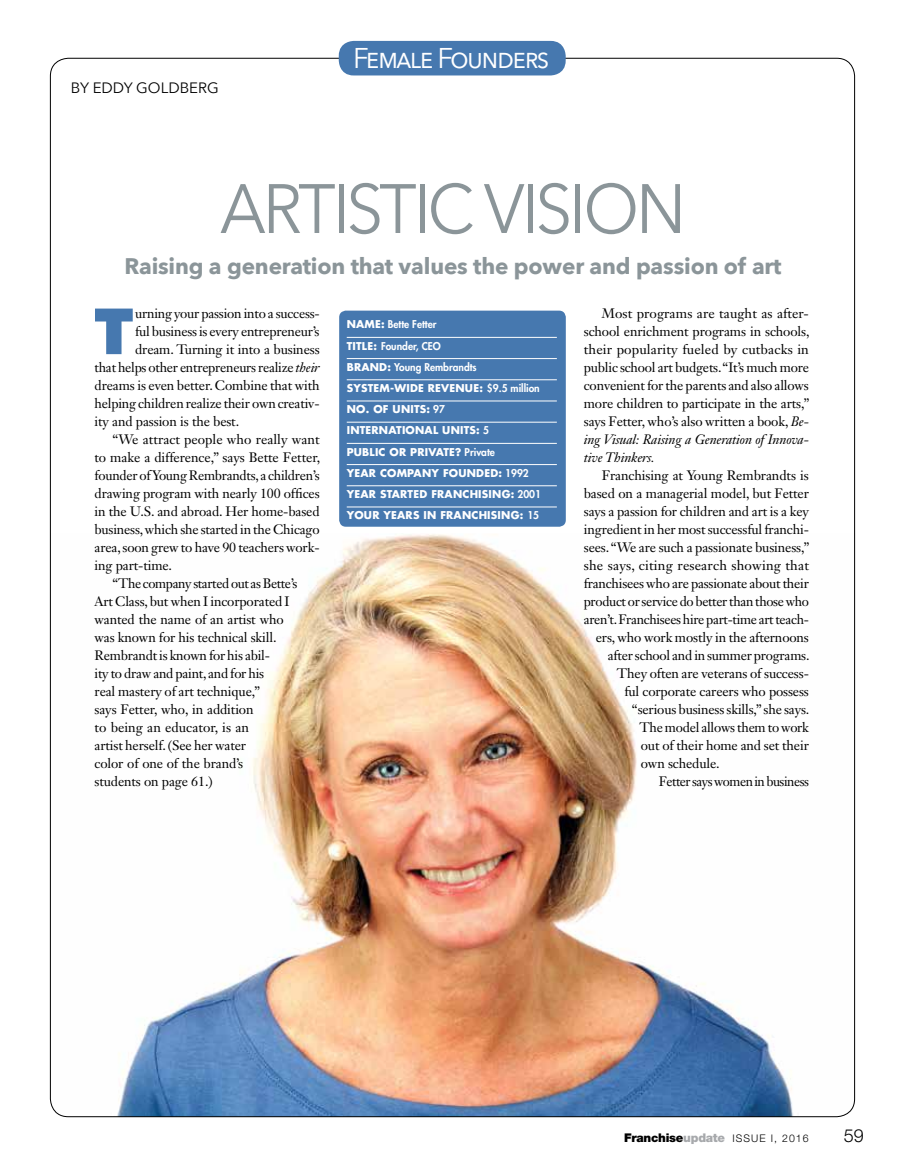
<style>
.page{position:relative;width:905px;height:1175px;background:#fff}
.page>*{position:absolute;margin:0;border:0;box-sizing:border-box;transform-origin:0 0}
.t1{font:69px "Avenir Next";letter-spacing:-.045em;color:#8b9599;scale:.95 1}
.t2{font:800 64.35px "Avenir Next";color:#4678af}
.t3{font:28.5px "Avenir Next";letter-spacing:-.06em;color:#fff}
.t4{font:700 22.5px "Avenir Next";letter-spacing:-.005em;color:#8b9599}
.t5{font:300 18px "Helvetica Neue LT Std";color:#000}
.t6{font:15px "Avenir Next";color:#000}
.t7{font:13.5px/18px "Janson Text LT Std";letter-spacing:-.01em;color:#000;text-align:justify}
.t8{font:13.5px "Janson Text LT Std";letter-spacing:.01em;color:#000}
.t9{font:13.5px "Janson Text LT Std";letter-spacing:-.035em;color:#000}
.t10{font:700 10.5px/21.1px "Futura Std";letter-spacing:.02em;color:#fff}
.t11{font:300 10.5px "Helvetica Neue LT Std";letter-spacing:.1em;color:#000}
.s1{font-style:italic}
.s2{font-weight:800}
.s3{font-weight:900;font-size:12px}
.s4{font-weight:900;font-size:12px;color:#a7a9ac}
</style>
<div class="page">
<img style="left:51px;top:533px;width:804px;height:583px">
<div style="left:339px;top:41px;width:226px;height:34px;background:#4678af;border-radius:15px"></div>
<div style="left:339px;top:310px;width:227px;height:216px;background:#4678af;border-radius:7px"></div>
<hr style="left:347px;top:337px;width:210px;height:1px;background:#fff">
<hr style="left:347px;top:358px;width:210px;height:1px;background:#fff">
<hr style="left:347px;top:379px;width:210px;height:1px;background:#fff">
<hr style="left:347px;top:400px;width:210px;height:1px;background:#fff">
<hr style="left:347px;top:422px;width:210px;height:1px;background:#fff">
<hr style="left:347px;top:443px;width:210px;height:1px;background:#fff">
<hr style="left:347px;top:464px;width:210px;height:1px;background:#fff">
<hr style="left:347px;top:485px;width:210px;height:1px;background:#fff">
<hr style="left:347px;top:506px;width:210px;height:1px;background:#fff">
<p class="t6" style="left:71px;top:75px;width:149px">BY EDDY GOLDBERG</p>
<h3 class="t3" style="left:353px;top:34px;width:198px">Female Founders</h3>
<h1 class="t1" style="left:220px;top:151px;width:492px">ARTISTIC VISION</h1>
<h3 class="t4" style="left:125px;top:246px;width:658px">Raising a generation that values the power and passion of art</h3>
<h2 class="t2" style="left:94px;top:292px;width:40px">T</h2>
<p class="t7" style="left:135px;top:304px;width:186px">urning your passion into a success-</p>
<p class="t7" style="left:135px;top:322px;width:186px">ful business is every entrepreneur’s</p>
<p class="t7" style="left:135px;top:340px;width:186px">dream. Turning it into a business</p>
<p class="t7" style="left:94px;top:358px;width:226px">that helps other entrepreneurs realize <span class="s1">their</span></p>
<p class="t7" style="left:94px;top:376px;width:227px">dreams is even better. Combine that with</p>
<p class="t7" style="left:94px;top:394px;width:227px">helping children realize their own creativ-</p>
<p class="t7" style="left:94px;top:412px;width:146px">ity and passion is the best.</p>
<p class="t7" style="left:112px;top:430px;width:209px">“We attract people who really want</p>
<p class="t7" style="left:94px;top:448px;width:227px">to make a difference,” says Bette Fetter,</p>
<p class="t7" style="left:94px;top:466px;width:226px">founder of Young Rembrandts, a children’s</p>
<p class="t7" style="left:94px;top:484px;width:227px">drawing program with nearly 100 offices</p>
<p class="t7" style="left:94px;top:502px;width:226px">in the U.S. and abroad. Her home-based</p>
<p class="t7" style="left:94px;top:520px;width:226px">business, which she started in the Chicago</p>
<p class="t7" style="left:94px;top:538px;width:227px">area, soon grew to have 90 teachers work-</p>
<p class="t7" style="left:94px;top:556px;width:79px">ing part-time.</p>
<p class="t7" style="left:112px;top:574px;width:186px">“The company started out as Bette’s</p>
<p class="t7" style="left:94px;top:592px;width:196px">Art Class, but when I incorporated I</p>
<p class="t7" style="left:94px;top:610px;width:191px">wanted the name of an artist who</p>
<p class="t7" style="left:94px;top:628px;width:183px">was known for his technical skill.</p>
<p class="t7" style="left:94px;top:646px;width:177px">Rembrandt is known for his abil-</p>
<p class="t7" style="left:94px;top:664px;width:171px">ity to draw and paint, and for his</p>
<p class="t7" style="left:94px;top:682px;width:167px">real mastery of art technique,”</p>
<p class="t7" style="left:94px;top:700px;width:161px">says Fetter, who, in addition</p>
<p class="t7" style="left:94px;top:718px;width:156px">to being an educator, is an</p>
<p class="t7" style="left:94px;top:736px;width:153px">artist herself. (See her water</p>
<p class="t7" style="left:94px;top:754px;width:150px">color of one of the brand’s</p>
<p class="t7" style="left:94px;top:772px;width:120px">students on page 61.)</p>
<p class="t10" style="left:347px;top:314px;width:196px">NAME: <span class="s2">Bette Fetter<br></span>TITLE: <span class="s2">Founder, CEO<br></span>BRAND: <span class="s2">Young Rembrandts<br></span>SYSTEM-WIDE REVENUE: <span class="s2">$9.5 million<br></span>NO. OF UNITS: <span class="s2">97<br></span>INTERNATIONAL UNITS: <span class="s2">5<br></span>PUBLIC OR PRIVATE? <span class="s2">Private<br></span>YEAR COMPANY FOUNDED: <span class="s2">1992<br></span>YEAR STARTED FRANCHISING: <span class="s2">2001<br></span>YOUR YEARS IN FRANCHISING: <span class="s2">15</span></p>
<p class="t7" style="left:584px;top:304px;width:227px;text-indent:18px">Most programs are taught as after&shy;school enrichment programs in schools, their popularity fueled by cutbacks in public school art budgets. “It’s much more convenient for the parents and also allows more children to participate in the arts,” says Fetter, who’s also written a book, <span class="s1">Be&shy;ing Visual: Raising a Generation of Innova&shy;tive Thinkers.</span></p>
<p class="t7" style="left:602px;top:466px;width:208px">Franchising at Young Rembrandts is</p>
<p class="t7" style="left:584px;top:484px;width:227px">based on a managerial model, but Fetter</p>
<p class="t7" style="left:584px;top:502px;width:227px">says a passion for children and art is a key</p>
<p class="t7" style="left:584px;top:520px;width:227px">ingredient in her most successful franchi-</p>
<p class="t7" style="left:584px;top:538px;width:227px">sees. “We are such a passionate business,”</p>
<p class="t8" style="left:584px;top:557px;width:227px">she says, citing research showing that</p>
<p class="t7" style="left:584px;top:574px;width:227px">franchisees who are passionate about their</p>
<p class="t7" style="left:584px;top:592px;width:227px">product or service do better than those who</p>
<p class="t7" style="left:584px;top:610px;width:226px">aren’t. Franchisees hire part-time art teach-</p>
<p class="t7" style="left:596px;top:628px;width:215px">ers, who work mostly in the afternoons</p>
<p class="t7" style="left:608px;top:646px;width:203px">after school and in summer programs.</p>
<p class="t7" style="left:616px;top:664px;width:194px">They often are veterans of success-</p>
<p class="t7" style="left:624px;top:682px;width:186px">ful corporate careers who possess</p>
<p class="t7" style="left:632px;top:700px;width:179px">“serious business skills,” she says.</p>
<p class="t7" style="left:639px;top:718px;width:171px">The model allows them to work</p>
<p class="t7" style="left:640px;top:736px;width:170px">out of their home and set their</p>
<p class="t7" style="left:640px;top:754px;width:80px">own schedule.</p>
<p class="t9" style="left:658px;top:773px;width:152px">Fetter says women in business</p>
<p class="t11" style="left:624px;top:1131px;width:186px"><span class="s3">Franchise</span><span class="s4">update</span> ISSUE I, 2016</p>
<h3 class="t5" style="left:843px;top:1124px;width:22px">59</h3>
</div>
